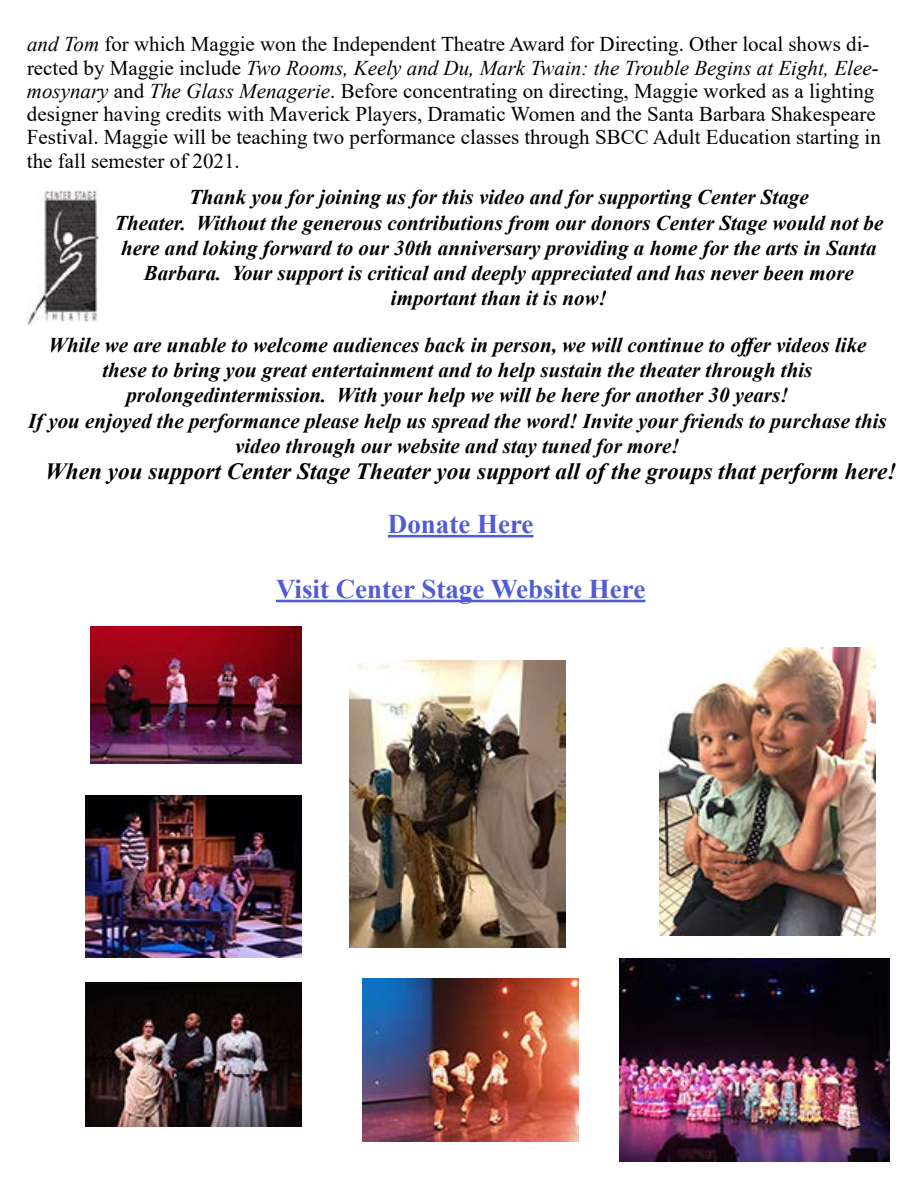
<style>
.page{position:relative;width:918px;height:1188px;background:#fff}
.page>*{position:absolute;margin:0;border:0;box-sizing:border-box;transform-origin:0 0}
.t1{font:700 27px "Times New Roman";color:#4f5cd6}
.t2{font:italic 700 23.25px "Times New Roman";color:#000}
.t3{font:italic 700 21px/25.2px "Times New Roman";color:#000;text-align:center}
.t4{font:21px/23.2px "Times New Roman";color:#000}
.s1{font-style:italic}
</style>
<div class="page">
<img style="left:27px;top:190px;width:72px;height:135px">
<img style="left:660px;top:648px;width:216px;height:287px">
<img style="left:363px;top:978px;width:216px;height:164px">
<img style="left:86px;top:983px;width:216px;height:144px">
<img style="left:86px;top:796px;width:216px;height:162px">
<img style="left:91px;top:626px;width:210px;height:137px">
<img style="left:619px;top:959px;width:270px;height:202px">
<img style="left:349px;top:660px;width:216px;height:288px">
<hr style="left:388px;top:535px;width:146px;height:2px;background:#4f5cd6">
<hr style="left:276px;top:600px;width:369px;height:2px;background:#4f5cd6">
<p class="t4" style="left:27px;top:32px;width:855px"><span class="s1">and Tom</span> for which Maggie won the Independent Theatre Award for Directing. Other local shows di&shy;rected by Maggie include <span class="s1">Two Rooms, Keely and Du, Mark Twain: the Trouble Begins at Eight, Elee&shy;mosynary</span> and <span class="s1">The Glass Menagerie</span>. Before concentrating on directing, Maggie worked as a lighting designer having credits with Maverick Players, Dramatic Women and the Santa Barbara Shakespeare Festival. Maggie will be teaching two performance classes through SBCC Adult Education starting in the fall semester of 2021.</p>
<p class="t3" style="left:114px;top:184px;width:770px">Thank you for joining us for this video and for supporting Center Stage<br>Theater. Without the generous contributions from our donors Center Stage would not be here and loking forward to our 30th anniversary providing a home for the arts in Santa Barbara. Your support is critical and deeply appreciated and has never been more important than it is now!</p>
<p class="t3" style="left:28px;top:332px;width:860px">While we are unable to welcome audiences back in person, we will continue to offer videos like these to bring you great entertainment and to help sustain the theater through this prolongedintermission. With your help we will be here for another 30 years!<br>If you enjoyed the performance please help us spread the word! Invite your friends to purchase this video through our website and stay tuned for more!</p>
<p class="t2" style="left:45px;top:455px;width:853px">When you support Center Stage Theater you support all of the groups that perform here!</p>
<p class="t1" style="left:388px;top:505px;width:147px">Donate Here</p>
<p class="t1" style="left:276px;top:570px;width:371px">Visit Center Stage Website Here</p>
</div>
